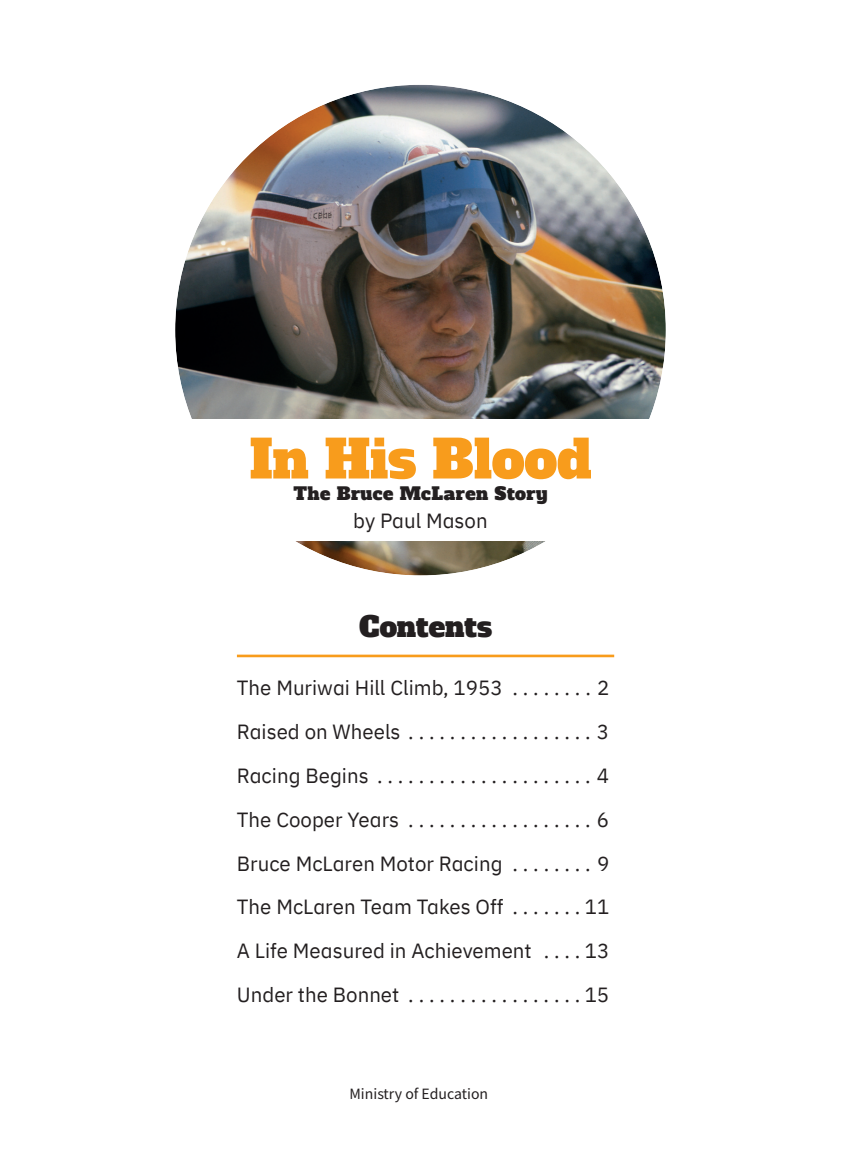
<style>
.page{position:relative;width:844px;height:1151px;background:#fff}
.page>*{position:absolute;margin:0;border:0;box-sizing:border-box;transform-origin:0 0}
.t1{font:52.5px "Alfa Slab One";color:#f89c1c}
.t2{font:28px "Alfa Slab One";color:#231f20}
.t3{font:20.47px/43.8px "IBM Plex Sans";color:#231f20;text-align:justify}
.t4{font:17.5px "Alfa Slab One";letter-spacing:.03em;color:#231f20}
.t5{font:15.75px "Source Sans Pro";color:#231f20}
</style>
<div class="page">
<hr style="left:237px;top:654px;width:377px;height:3px;background:#f89c1c">
<img style="left:175px;top:85px;width:490px;height:490px;border-radius:50%">
<div style="left:89px;top:419px;width:720px;height:121px;background:#fff"></div>
<h1 class="t1" style="left:249px;top:424px;width:343px">In His Blood</h1>
<p class="t4" style="left:293px;top:481px;width:255px">The Bruce McLaren Story</p>
<p class="t3" style="left:353px;top:498px;width:136px">by Paul Mason</p>
<h2 class="t2" style="left:359px;top:607px;width:134px">Contents</h2>
<p class="t3" style="left:237px;top:665px;width:374px">The Muriwai Hill Climb, 1953 . . . . . . . . 2<br>Raised on Wheels . . . . . . . . . . . . . . . . . . 3<br>Racing Begins . . . . . . . . . . . . . . . . . . . . . 4<br>The Cooper Years . . . . . . . . . . . . . . . . . . 6<br>Bruce McLaren Motor Racing . . . . . . . . 9<br>The McLaren Team Takes Off . . . . . . . 11<br>A Life Measured in Achievement . . . . 13<br>Under the Bonnet . . . . . . . . . . . . . . . . . 15</p>
<p class="t5" style="left:349px;top:1086px;width:140px">Ministry of Education</p>
</div>
